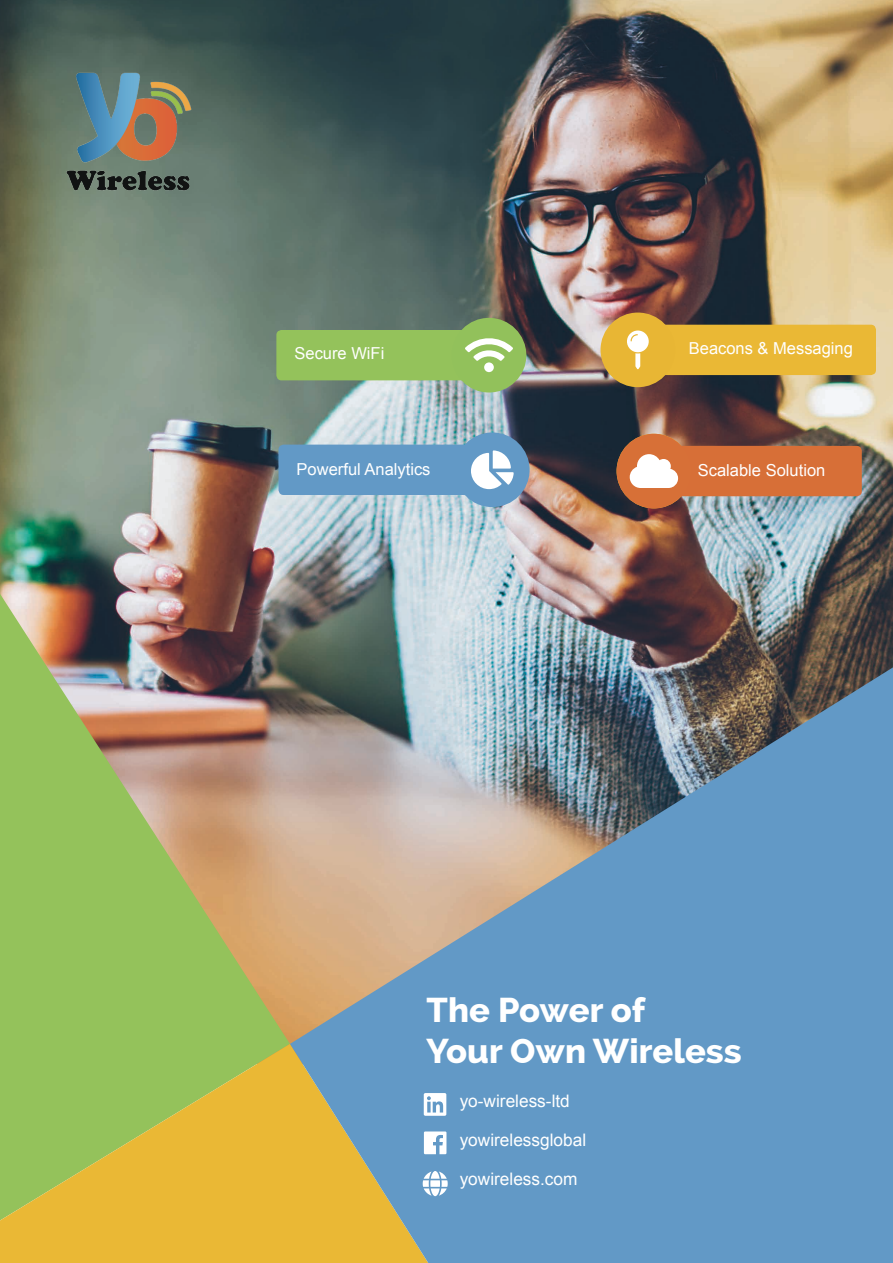
<style>
.page{position:relative;width:893px;height:1263px;background:#fff}
.page>*{position:absolute;margin:0;border:0;box-sizing:border-box;transform-origin:0 0}
.t1{font:800 34.5px/41.4px "Raleway";color:#fff}
.t2{font:17.25px "Arial";color:#fff}
.t3{font:16.5px "Arial";color:#fff}
</style>
<div class="page">
<img style="left:0;top:0;width:893px;height:667px">
<img style="left:0;top:594px;width:290px;height:450px">
<svg style="left:0;top:1044px;width:290px;height:219px;background:#c6bc44"></svg>
<svg style="left:290px;top:667px;width:603px;height:596px;background:#7a99ae"></svg>
<img style="left:64px;top:64px;width:130px;height:128px">
<div style="left:276px;top:330px;width:218px;height:50px;background:#94c25b;border-radius:5px"></div>
<div style="left:279px;top:445px;width:218px;height:50px;background:#6299c6;border-radius:5px"></div>
<div style="left:455px;top:432px;width:75px;height:75px;background:#6299c6;border-radius:50%"></div>
<svg style="left:471px;top:450px;width:43px;height:39px"></svg>
<div style="left:452px;top:318px;width:74px;height:74px;background:#92c15b;border-radius:50%"></div>
<svg style="left:465px;top:338px;width:48px;height:34px"></svg>
<div style="left:632px;top:325px;width:244px;height:50px;background:#eab835;border-radius:5px"></div>
<div style="left:600px;top:313px;width:75px;height:74px;background:#e8b634;border-radius:50%"></div>
<svg style="left:627px;top:330px;width:22px;height:39px"></svg>
<svg style="left:424px;top:1093px;width:22px;height:23px"></svg>
<div style="left:648px;top:446px;width:214px;height:50px;background:#d76f37;border-radius:5px"></div>
<svg style="left:424px;top:1131px;width:22px;height:23px"></svg>
<svg style="left:423px;top:1171px;width:25px;height:25px"></svg>
<div style="left:617px;top:434px;width:74px;height:74px;background:#d77037;border-radius:50%"></div>
<svg style="left:630px;top:454px;width:48px;height:34px"></svg>
<p class="t3" style="left:294px;top:342px;width:91px">Secure WiFi</p>
<p class="t3" style="left:297px;top:458px;width:135px">Powerful Analytics</p>
<p class="t3" style="left:689px;top:337px;width:166px">Beacons &amp; Messaging</p>
<p class="t3" style="left:698px;top:459px;width:129px">Scalable Solution</p>
<h1 class="t1" style="left:427px;top:989px;width:316px">The Power of<br>Your Own Wireless</h1>
<p class="t2" style="left:460px;top:1089px;width:112px">yo-wireless-ltd</p>
<p class="t2" style="left:460px;top:1128px;width:128px">yowirelessglobal</p>
<p class="t2" style="left:460px;top:1167px;width:119px">yowireless.com</p>
</div>
